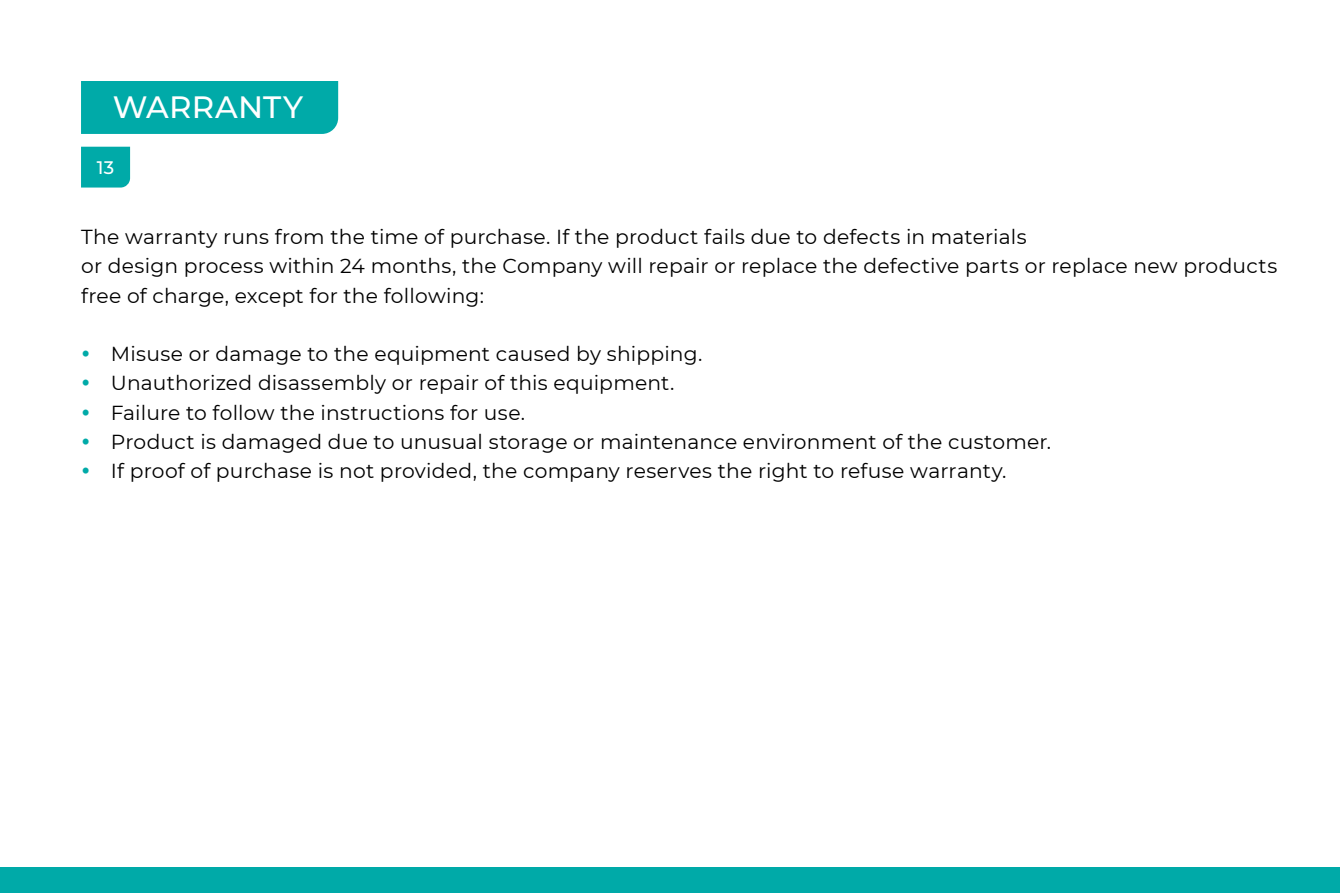
<style>
.page{position:relative;width:1340px;height:893px;background:#fff}
.page>*{position:absolute;margin:0;border:0;box-sizing:border-box;transform-origin:0 0}
.t1{font:500 30.82px "Montserrat";letter-spacing:.005em;color:#fff}
.t2{font:20.25px/29.2px "Montserrat";letter-spacing:.01em;color:#000}
.t3{font:500 18.22px "Montserrat";color:#fff}
.s1{color:#00aaa8}
</style>
<div class="page">
<div style="left:0;top:867px;width:1339px;height:26px;background:#00aaa8"></div>
<div style="left:81px;top:81px;width:257px;height:53px;background:#00aaa8"></div>
<div style="left:81px;top:147px;width:49px;height:41px;background:#00aaa8"></div>
<h1 class="t1" style="left:113px;top:86px;width:192px">WARRANTY</h1>
<p class="t3" style="left:97px;top:155px;width:19px">13</p>
<p class="t2" style="left:81px;top:222px;width:1197px">The warranty runs from the time of purchase. If the product fails due to defects in materials<br>or design process within 24 months, the Company will repair or replace the defective parts or replace new products free of charge, except for the following:</p>
<p class="t2" style="left:81px;top:339px;width:623px"><span class="s1">•</span> Misuse or damage to the equipment caused by shipping.</p>
<p class="t2" style="left:81px;top:368px;width:595px"><span class="s1">•</span> Unauthorized disassembly or repair of this equipment.</p>
<p class="t2" style="left:81px;top:397px;width:445px"><span class="s1">•</span> Failure to follow the instructions for use.</p>
<p class="t2" style="left:81px;top:426px;width:971px"><span class="s1">•</span> Product is damaged due to unusual storage or maintenance environment of the customer.</p>
<p class="t2" style="left:81px;top:456px;width:927px"><span class="s1">•</span> If proof of purchase is not provided, the company reserves the right to refuse warranty.</p>
</div>
